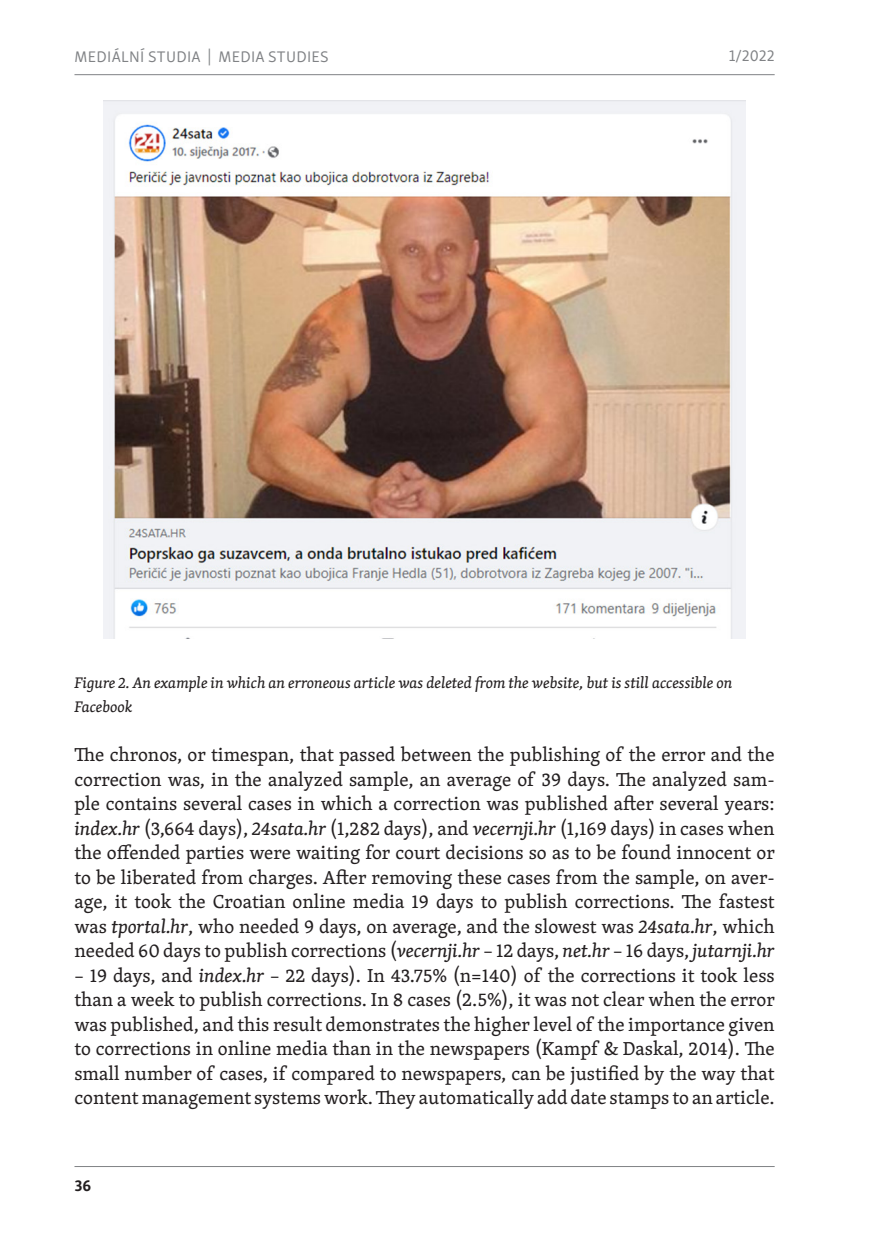
<style>
.page{position:relative;width:874px;height:1241px;background:#fff}
.page>*{position:absolute;margin:0;border:0;box-sizing:border-box;transform-origin:0 0}
.První_odstavec{font:19.25px/24.5px "Skolar Latin";color:#231f20;text-align:justify}
.Popisek{font:italic 15.75px/24.5px "Skolar Latin";color:#231f20}
.t1{font:15.75px "Skolar Sans Latn";letter-spacing:.02em;color:#808285}
.t2{font:700 15.75px "Skolar Sans Latn";color:#231f20}
.s1{font-style:italic}
</style>
<div class="page">
<hr style="left:74px;top:1165px;width:700px;height:1px;background:#808285">
<hr style="left:74px;top:74px;width:700px;height:1px;background:#808285">
<img style="left:103px;top:100px;width:642px;height:538px">
<p class="t1" style="left:75px;top:45px;width:255px">MEDIÁLNÍ STUDIA | MEDIA STUDIES</p>
<p class="t1" style="left:728px;top:44px;width:47px">1/2022</p>
<p class="Popisek" style="left:74px;top:669px;width:659px">Figure 2. An example in which an erroneous article was deleted from the website, but is still accessible on<br>Facebook</p>
<p class="První_odstavec" style="left:74px;top:741px;width:701px">The chronos, or timespan, that passed between the publishing of the error and the correction was, in the analyzed sample, an average of 39 days. The analyzed sam&shy;ple contains several cases in which a correction was published after several years: <span class="s1">index.hr</span> (3,664 days), <span class="s1">24sata.hr</span> (1,282 days), and <span class="s1">vecernji.hr</span> (1,169 days) in cases when the offended parties were waiting for court decisions so as to be found innocent or to be liberated from charges. After removing these cases from the sample, on aver&shy;age, it took the Croatian online media 19 days to publish corrections. The fastest was <span class="s1">tportal.hr</span>, who needed 9 days, on average, and the slowest was <span class="s1">24sata.hr</span>, which needed 60 days to publish corrections (<span class="s1">vecernji.hr</span> – 12 days, <span class="s1">net.hr</span> – 16 days, <span class="s1">jutarnji.hr</span></p>
<p class="První_odstavec" style="left:74px;top:962px;width:701px">– 19 days, and <span class="s1">index.hr</span> – 22 days). In 43.75% (n=140) of the corrections it took less than a week to publish corrections. In 8 cases (2.5%), it was not clear when the error was published, and this result demonstrates the higher level of the importance given to corrections in online media than in the newspapers (Kampf &amp; Daskal, 2014). The small number of cases, if compared to newspapers, can be justified by the way that content management systems work. They automatically add date stamps to an article.</p>
<p class="t2" style="left:74px;top:1172px;width:18px">36</p>
</div>
